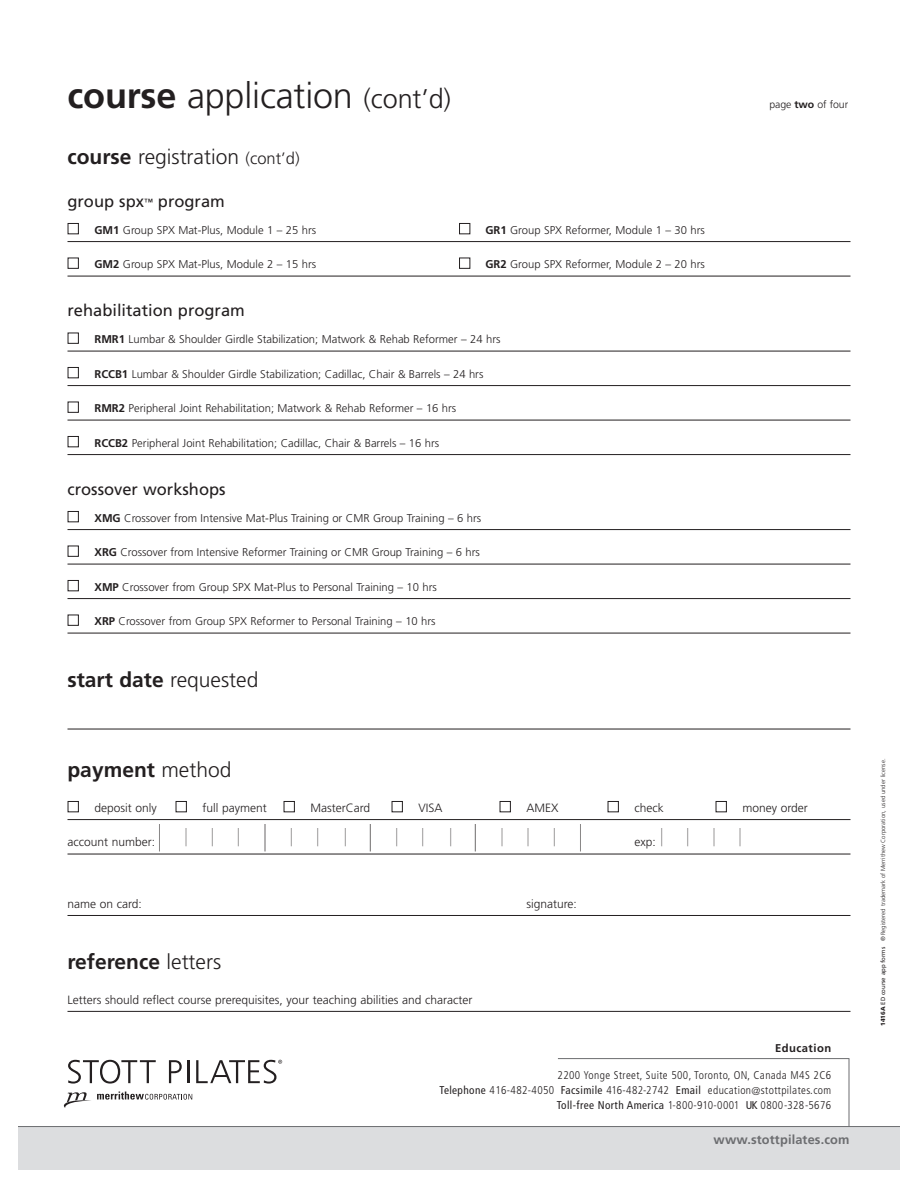
<style>
.page{position:relative;width:918px;height:1188px;background:#fff}
.page>*{position:absolute;margin:0;border:0;box-sizing:border-box;transform-origin:0 0}
.t1{font:300 36px "Frutiger";letter-spacing:-.005em;color:#231f20}
.t2{font:300 24px "Frutiger";color:#231f20;scale:.25 1}
.t3{font:700 21px "Frutiger";color:#231f20}
.t4{font:300 21px "Frutiger";color:#231f20}
.t5{font:16.5px "Frutiger";color:#231f20}
.t6{font:700 12.75px "Frutiger";letter-spacing:.01em;color:#6c6d70}
.t7{font:300 12px "Frutiger";color:#231f20}
.t8{font:300 11.25px "Frutiger";color:#231f20}
.t9{font:300 condensed 11.25px/15px "Frutiger";letter-spacing:.035em;color:#231f20;text-align:right}
.t10{font:700 11.25px "Frutiger";letter-spacing:.04em;color:#231f20}
.t11{font:300 10.5px "Frutiger";letter-spacing:-.005em;color:#231f20}
.t12{font:300 6px "Frutiger";color:#231f20}
.s1{font-weight:700}
.s2{font-size:27px}
.s3{font-size:16.5px}
.s4{font-size:9px}
.s5{color:#fff}
.s6{font-weight:300}
.s7{font-size:36px}
.s8{font-size:24px}
.s9{font-weight:400}
.s10{font-weight:900}
</style>
<div class="page">
<hr style="left:68px;top:241px;width:782px;height:1px;background:#231f20">
<hr style="left:68px;top:276px;width:782px;height:1px;background:#231f20">
<hr style="left:68px;top:351px;width:782px;height:1px;background:#231f20">
<hr style="left:68px;top:385px;width:782px;height:1px;background:#231f20">
<hr style="left:68px;top:420px;width:782px;height:1px;background:#231f20">
<hr style="left:68px;top:454px;width:782px;height:1px;background:#231f20">
<hr style="left:68px;top:529px;width:782px;height:1px;background:#231f20">
<hr style="left:68px;top:564px;width:782px;height:1px;background:#231f20">
<hr style="left:68px;top:598px;width:782px;height:1px;background:#231f20">
<hr style="left:68px;top:633px;width:782px;height:1px;background:#231f20">
<hr style="left:68px;top:729px;width:782px;height:1px;background:#231f20">
<hr style="left:68px;top:819px;width:782px;height:1px;background:#231f20">
<hr style="left:68px;top:854px;width:782px;height:1px;background:#231f20">
<hr style="left:68px;top:915px;width:782px;height:1px;background:#231f20">
<hr style="left:68px;top:1011px;width:782px;height:1px;background:#231f20">
<div style="left:18px;top:1127px;width:882px;height:43px;background:#dcdddf"></div>
<hr style="left:18px;top:1126px;width:882px;height:1px;background:#6c6d70">
<hr style="left:849px;top:1059px;width:1px;height:67px;background:#6c6d70">
<svg style="left:68px;top:1060px;width:88px;height:24px"></svg>
<svg style="left:169px;top:1060px;width:13px;height:23px"></svg>
<hr style="left:187px;top:1060px;width:2px;height:23px;background:#231f20">
<svg style="left:64px;top:1092px;width:128px;height:16px"></svg>
<svg style="left:196px;top:1060px;width:86px;height:24px"></svg>
<hr style="left:558px;top:1058px;width:291px;height:1px;background:#6c6d70">
<h1 class="t1" style="left:68px;top:81px;width:385px"><span class="s1">course</span> application <span class="s2">(cont’d)</span></h1>
<h3 class="t4" style="left:68px;top:148px;width:234px"><span class="s1">course</span> registration <span class="s3">(cont’d)</span></h3>
<h3 class="t5" style="left:67px;top:194px;width:159px">group spx<span class="s4">™</span> program</h3>
<p class="t8" style="left:68px;top:225px;width:250px"><span class="s5">■</span> <span class="s1">GM1</span> Group SPX Mat-Plus, Module 1 – 25 hrs</p>
<p class="t8" style="left:459px;top:225px;width:247px"><span class="s5">■</span> <span class="s1">GR1</span> Group SPX Reformer, Module 1 – 30 hrs</p>
<p class="t8" style="left:68px;top:260px;width:250px"><span class="s5">■</span> <span class="s1">GM2</span> Group SPX Mat-Plus, Module 2 – 15 hrs</p>
<p class="t8" style="left:459px;top:260px;width:247px"><span class="s5">■</span> <span class="s1">GR2</span> Group SPX Reformer, Module 2 – 20 hrs</p>
<h3 class="t5" style="left:68px;top:304px;width:179px">rehabilitation program</h3>
<p class="t8" style="left:68px;top:335px;width:435px"><span class="s5">■</span> <span class="s1">RMR1</span> Lumbar &amp; Shoulder Girdle Stabilization; Matwork &amp; Rehab Reformer – 24 hrs</p>
<p class="t8" style="left:68px;top:369px;width:417px"><span class="s5">■</span> <span class="s1">RCCB1</span> Lumbar &amp; Shoulder Girdle Stabilization; Cadillac, Chair &amp; Barrels – 24 hrs</p>
<p class="t8" style="left:68px;top:404px;width:390px"><span class="s5">■</span> <span class="s1">RMR2</span> Peripheral Joint Rehabilitation; Matwork &amp; Rehab Reformer – 16 hrs</p>
<p class="t8" style="left:68px;top:438px;width:373px"><span class="s5">■</span> <span class="s1">RCCB2</span> Peripheral Joint Rehabilitation; Cadillac, Chair &amp; Barrels – 16 hrs</p>
<h3 class="t5" style="left:68px;top:482px;width:160px">crossover workshops</h3>
<p class="t8" style="left:68px;top:513px;width:415px"><span class="s5">■</span> <span class="s1">XMG</span> Crossover from Intensive Mat-Plus Training or CMR Group Training – 6 hrs</p>
<p class="t8" style="left:68px;top:548px;width:414px"><span class="s5">■</span> <span class="s1">XRG</span> Crossover from Intensive Reformer Training or CMR Group Training – 6 hrs</p>
<p class="t8" style="left:68px;top:582px;width:371px"><span class="s5">■</span> <span class="s1">XMP</span> Crossover from Group SPX Mat-Plus to Personal Training – 10 hrs</p>
<p class="t8" style="left:68px;top:617px;width:370px"><span class="s5">■</span> <span class="s1">XRP</span> Crossover from Group SPX Reformer to Personal Training – 10 hrs</p>
<h3 class="t3" style="left:68px;top:671px;width:192px">start date <span class="s6">requested</span></h3>
<p class="t11" style="left:770px;top:100px;width:80px">page <span class="s1">two</span> of four</p>
<h3 class="t3" style="left:68px;top:762px;width:165px">payment <span class="s6">method</span></h3>
<p class="t7" style="left:68px;top:803px;width:304px"><span class="s5">■</span> deposit only <span class="s5">■</span> full payment <span class="s5">■</span> MasterCard</p>
<p class="t7" style="left:392px;top:803px;width:52px"><span class="s5">■</span> VISA</p>
<p class="t7" style="left:500px;top:803px;width:61px"><span class="s5">■</span> AMEX</p>
<p class="t7" style="left:608px;top:803px;width:58px"><span class="s5">■</span> check</p>
<p class="t7" style="left:716px;top:803px;width:94px"><span class="s5">■</span> money order</p>
<p class="t7" style="left:68px;top:837px;width:89px">account number:</p>
<h2 class="t2" style="left:159px;top:828px;width:1694px"><span class="s7">|</span>| | | <span class="s7">|</span>| | | <span class="s7">|</span>| | | <span class="s7">|</span>| | | <span class="s7">|</span></h2>
<p class="t7" style="left:634px;top:837px;width:108px">exp: <span class="s8">| | | |</span></p>
<p class="t7" style="left:68px;top:899px;width:76px">name on card:</p>
<p class="t7" style="left:526px;top:899px;width:52px">signature:</p>
<h3 class="t3" style="left:68px;top:954px;width:155px">reference <span class="s6">letters</span></h3>
<p class="t7" style="left:68px;top:995px;width:406px">Letters should reflect course prerequisites, your teaching abilities and character</p>
<p class="t10" style="left:775px;top:1044px;width:57px">Education</p>
<p class="t9" style="left:439px;top:1069px;width:393px">2200 Yonge Street, Suite 500, Toronto, ON, Canada M4S 2C6<br><span class="s9">Telephone</span> 416-482-4050 <span class="s9">Facsimile</span> 416-482-2742 <span class="s9">Email</span> education@stottpilates.com<br><span class="s9">Toll-free North America</span> 1-800-910-0001 <span class="s9">UK</span> 0800-328-5676</p>
<p class="t6" style="left:714px;top:1134px;width:137px">www.stottpilates.com</p>
<p class="t12" style="left:880px;top:1026px;width:269px;rotate:-90deg"><span class="s10">1416A</span> <span class="s9">ED course app forms</span> ® Registered trademark of Merrithew Corporation, used under license.</p>
</div>
